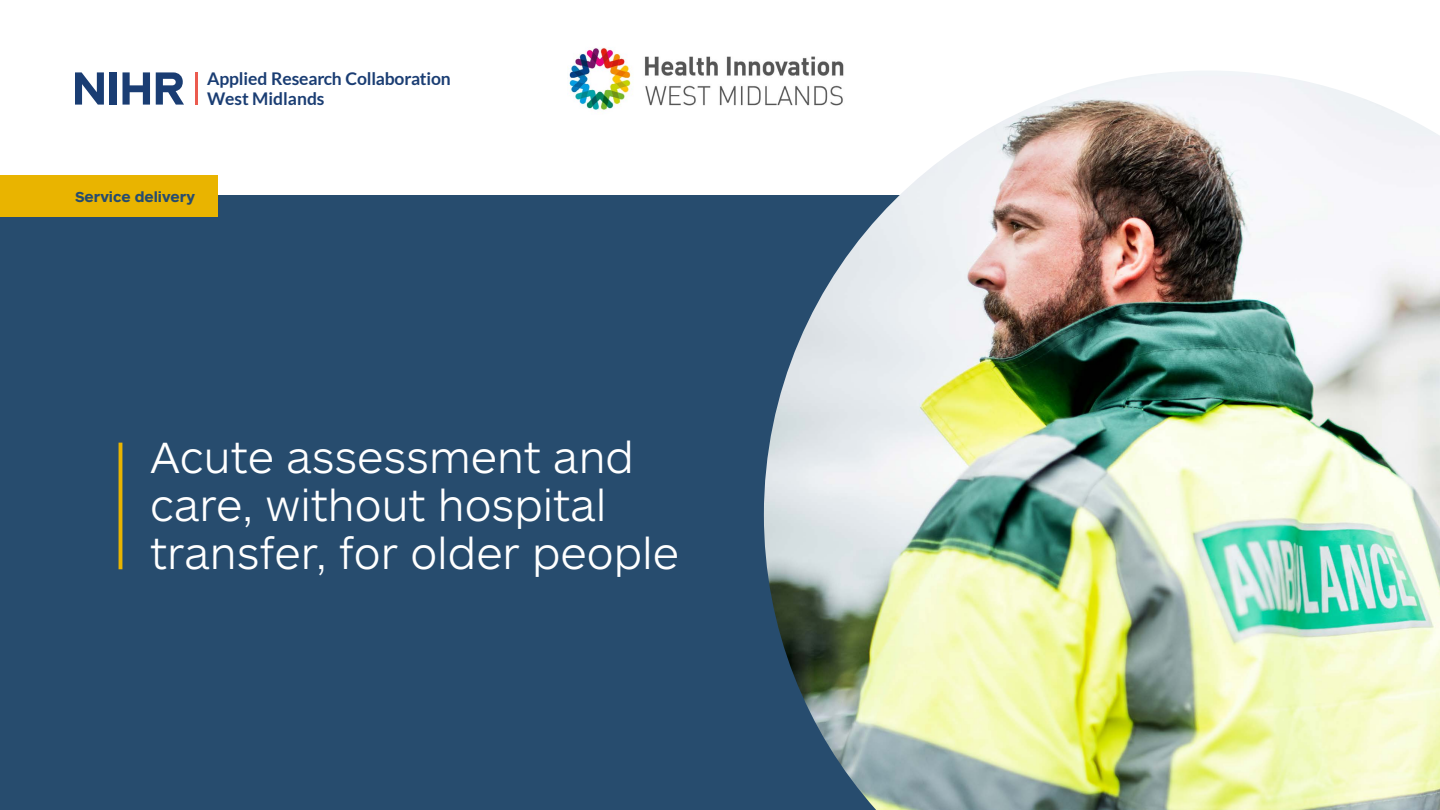
<style>
.page{position:relative;width:1440px;height:810px;background:#fff}
.page>*{position:absolute;margin:0;border:0;box-sizing:border-box;transform-origin:0 0}
.t1{font:300 45.45px/48px "ARS Maquette Pro";color:#fff}
.t2{font:700 17.48px/19.4px "Lato";letter-spacing:-.005em;color:#1a3d73}
.t3{font:700 15px "ARS Maquette Pro";color:#274c6e}
</style>
<div class="page">
<div style="left:0;top:196px;width:1440px;height:614px;background:#274c6e"></div>
<hr style="left:119px;top:443px;width:3px;height:126px;background:#e9b400">
<svg style="left:75px;top:72px;width:29px;height:33px"></svg>
<div style="left:110px;top:72px;width:7px;height:33px;background:#1a3d73"></div>
<svg style="left:123px;top:72px;width:27px;height:33px"></svg>
<svg style="left:156px;top:72px;width:28px;height:33px"></svg>
<hr style="left:195px;top:72px;width:2px;height:33px;background:#eb5b4f">
<img style="left:764px;top:71px;width:676px;height:739px">
<div style="left:0;top:175px;width:218px;height:42px;background:#e9b400"></div>
<img style="left:569px;top:47px;width:280px;height:67px">
<p class="t2" style="left:207px;top:69px;width:245px">Applied Research Collaboration<br>West Midlands</p>
<p class="t3" style="left:75px;top:187px;width:122px">Service delivery</p>
<p class="t1" style="left:150px;top:431px;width:531px">Acute assessment and care, without hospital transfer, for older people</p>
</div>
